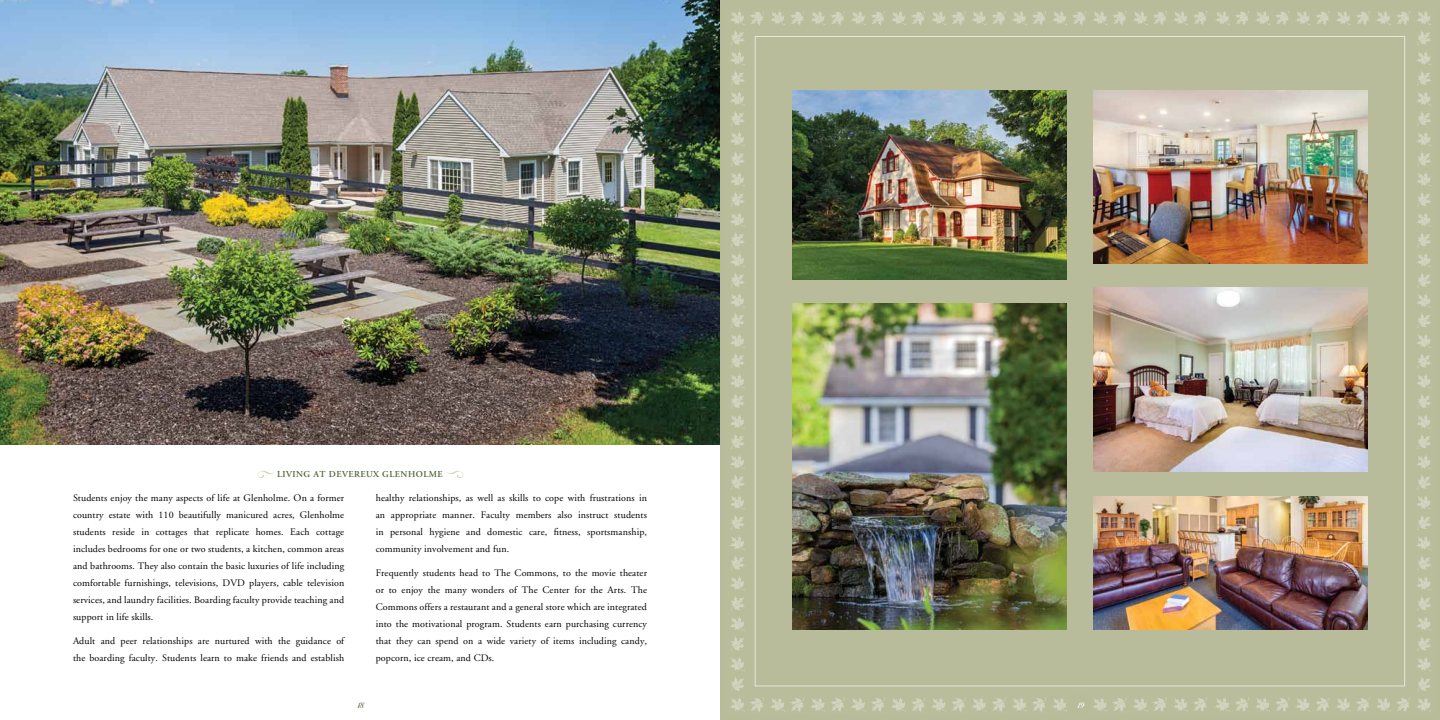
<style>
.page{position:relative;width:1440px;height:720px;background:#fff}
.page>*{position:absolute;margin:0;border:0;box-sizing:border-box;transform-origin:0 0}
.t1{font:13px "Stuyvesant ICG Solid";color:#516435}
.t2{font:13px "Stuyvesant ICG Solid";color:#fff}
.t3{font:10px/17px "Adobe Garamond";letter-spacing:.01em;color:#000;text-align:justify}
.t4{font:600 9px "Adobe Garamond";color:#516435}
</style>
<div class="page">
<div style="left:720px;top:0;width:720px;height:720px;background:#b8bc9b"></div>
<img style="left:729px;top:11px;width:702px;height:701px">
<div style="left:755px;top:36px;width:650px;height:650px;background:#b8bc9b;border:1px solid #e6e8da"></div>
<div style="left:1070px;top:693px;width:19px;height:24px;background:#b8bc9b"></div>
<img style="left:0;top:0;width:720px;height:445px">
<img style="left:1094px;top:287px;width:274px;height:184px">
<img style="left:1094px;top:90px;width:274px;height:174px">
<img style="left:1094px;top:497px;width:274px;height:133px">
<img style="left:792px;top:304px;width:274px;height:326px">
<img style="left:792px;top:90px;width:274px;height:189px">
<svg style="left:258px;top:471px;width:16px;height:7px"></svg>
<svg style="left:447px;top:471px;width:16px;height:7px"></svg>
<p class="t4" style="left:277px;top:470px;width:7px">LIVIN</p>
<p class="t4" style="left:304px;top:470px;width:40px">G AT DEVEREUX</p>
<p class="t4" style="left:382px;top:470px;width:15px">GLENHOLME</p>
<p class="t3" style="left:73px;top:490px;width:273px">Students enjoy the many aspects of life at Glenholme. On a former country estate with 110 beautifully manicured acres, Glenholme students reside in cottages that replicate homes. Each cottage includes bedrooms for one or two students, a kitchen, common areas and bathrooms. They also contain the basic luxuries of life including comfortable furnishings, televisions, DVD players, cable television services, and laundry facilities. Boarding faculty provide teaching and support in life skills.</p>
<p class="t3" style="left:73px;top:633px;width:273px">Adult and peer relationships are nurtured with the guidance of the boarding faculty. Students learn to make friends and establish</p>
<p class="t3" style="left:376px;top:490px;width:273px">healthy relationships, as well as skills to cope with frustrations in an appropriate manner. Faculty members also instruct students in personal hygiene and domestic care, fitness, sportsmanship, community involvement and fun.</p>
<p class="t3" style="left:376px;top:565px;width:273px">Frequently students head to The Commons, to the movie theater or to enjoy the many wonders of The Center for the Arts. The Commons offers a restaurant and a general store which are integrated into the motivational program. Students earn purchasing currency that they can spend on a wide variety of items including candy, popcorn, ice cream, and CDs.</p>
<h1 class="t1" style="left:357px;top:697px;width:8px">18</h1>
<h1 class="t2" style="left:1077px;top:697px;width:8px">19</h1>
</div>
